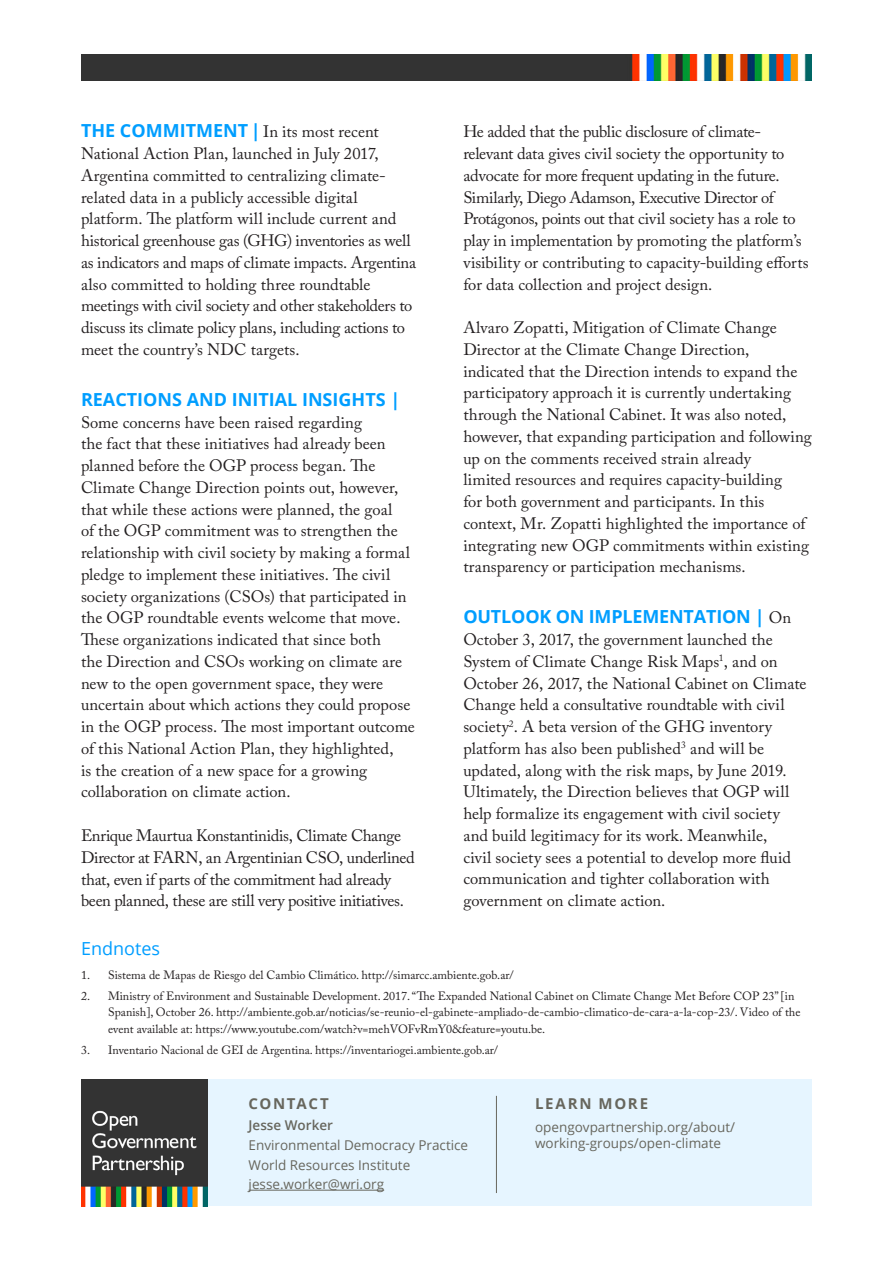
<style>
.page{position:relative;width:893px;height:1263px;background:#fff}
.page>*{position:absolute;margin:0;border:0;box-sizing:border-box;transform-origin:0 0}
.Body_Copy{font:700 18px "Open Sans";color:#009eff}
.t1{font:18px "Open Sans";color:#009eff}
.Body_Copy-2{font:16.5px/21.8px "Adobe Caslon Pro";color:#231f20}
.Body_Copy-3{font:16.5px/21.8px "Adobe Caslon Pro";letter-spacing:-.02em;color:#231f20}
.Body_Copy-4{font:700 15px "Open Sans";letter-spacing:.11em;color:#67665d}
.t2{font:13.5px/16.2px "Open Sans";color:#67665d}
.t3{font:600 13.5px "Open Sans";color:#67665d}
.t4{font:12px/16.5px "Adobe Caslon Pro";color:#231f20}
.s1{font-family:"Open Sans";font-weight:700;font-size:18px;color:#009eff}
.s2{font-family:"Adobe Caslon Pro";font-weight:400;font-size:16.5px;color:#231f20}
</style>
<div class="page">
<div style="left:81px;top:1080px;width:731px;height:126px;background:#e6f5ff"></div>
<img style="left:81px;top:1080px;width:126px;height:126px">
<hr style="left:249px;top:1190px;width:135px;height:1px;background:#67665d">
<img style="left:81px;top:54px;width:731px;height:26px">
<hr style="left:496px;top:1096px;width:1px;height:97px;background:#67665d">
<p class="Body_Copy-2" style="left:81px;top:121px;width:337px"><span class="s1">THE COMMITMENT |</span> In its most recent National Action Plan, launched in July 2017, Argentina committed to centralizing climate&shy;related data in a publicly accessible digital platform. The platform will include current and historical greenhouse gas (GHG) inventories as well as indicators and maps of climate impacts. Argentina also committed to holding three roundtable meetings with civil society and other stakeholders to discuss its climate policy plans, including actions to meet the country’s NDC targets.</p>
<p class="Body_Copy" style="left:81px;top:387px;width:321px">REACTIONS AND INITIAL INSIGHTS |</p>
<p class="Body_Copy-2" style="left:81px;top:411px;width:335px">Some concerns have been raised regarding<br>the fact that these initiatives had already been planned before the OGP process began. The Climate Change Direction points out, however, that while these actions were planned, the goal<br>of the OGP commitment was to strengthen the relationship with civil society by making a formal pledge to implement these initiatives. The civil society organizations (CSOs) that participated in the OGP roundtable events welcome that move.<br>These organizations indicated that since both<br>the Direction and CSOs working on climate are new to the open government space, they were uncertain about which actions they could propose in the OGP process. The most important outcome of this National Action Plan, they highlighted,<br>is the creation of a new space for a growing collaboration on climate action.</p>
<p class="Body_Copy-3" style="left:81px;top:824px;width:335px">Enrique Maurtua Konstantinidis, Climate Change Director at FARN, an Argentinian CSO, underlined that, even if parts of the commitment had already been planned, these are still very positive initiatives.</p>
<p class="Body_Copy-2" style="left:463px;top:121px;width:347px">He added that the public disclosure of climate&shy;relevant data gives civil society the opportunity to advocate for more frequent updating in the future.<br>Similarly, Diego Adamson, Executive Director of Protágonos, points out that civil society has a role to play in implementation by promoting the platform’s visibility or contributing to capacity-building efforts for data collection and project design.</p>
<p class="Body_Copy-2" style="left:463px;top:316px;width:350px">Alvaro Zopatti, Mitigation of Climate Change Director at the Climate Change Direction, indicated that the Direction intends to expand the participatory approach it is currently undertaking through the National Cabinet. It was also noted, however, that expanding participation and following up on the comments received strain already<br>limited resources and requires capacity-building<br>for both government and participants. In this context, Mr. Zopatti highlighted the importance of integrating new OGP commitments within existing transparency or participation mechanisms.</p>
<p class="Body_Copy" style="left:463px;top:604px;width:329px">OUTLOOK ON IMPLEMENTATION | <span class="s2">On</span></p>
<p class="Body_Copy-2" style="left:463px;top:628px;width:345px">October 3, 2017, the government launched the System of Climate Change Risk Maps<sup>1</sup>, and on October 26, 2017, the National Cabinet on Climate Change held a consultative roundtable with civil society<sup>2</sup>. A beta version of the GHG inventory platform has also been published<sup>3</sup> and will be updated, along with the risk maps, by June 2019.<br>Ultimately, the Direction believes that OGP will help formalize its engagement with civil society and build legitimacy for its work. Meanwhile,<br>civil society sees a potential to develop more fluid communication and tighter collaboration with government on climate action.</p>
<p class="t1" style="left:81px;top:936px;width:81px">Endnotes</p>
<p class="t4" style="left:81px;top:966px;width:434px">1. Sistema de Mapas de Riesgo del Cambio Climático. http://simarcc.ambiente.gob.ar/</p>
<p class="t4" style="left:108px;top:987px;width:694px;text-indent:-27px">2. Ministry of Environment and Sustainable Development. 2017. “The Expanded National Cabinet on Climate Change Met Before COP 23” [in<br>Spanish], October 26. http://ambiente.gob.ar/noticias/se-reunio-el-gabinete-ampliado-de-cambio-climatico-de-cara-a-la-cop-23/. Video of the event available at: https://www.youtube.com/watch?v=mehVOFvRmY0&amp;feature=youtu.be.</p>
<p class="t4" style="left:81px;top:1041px;width:419px">3. Inventario Nacional de GEI de Argentina. https://inventariogei.ambiente.gob.ar/</p>
<p class="Body_Copy-4" style="left:249px;top:1092px;width:82px">CONTACT</p>
<p class="t3" style="left:249px;top:1116px;width:86px">Jesse Worker</p>
<p class="t2" style="left:249px;top:1136px;width:221px">Environmental Democracy Practice</p>
<p class="t2" style="left:249px;top:1156px;width:163px">World Resources Institute</p>
<p class="t2" style="left:249px;top:1176px;width:137px">jesse.worker@wri.org</p>
<p class="Body_Copy-4" style="left:535px;top:1093px;width:115px">LEARN MORE</p>
<p class="t2" style="left:535px;top:1118px;width:202px">opengovpartnership.org/about/ working-groups/open-climate</p>
</div>
